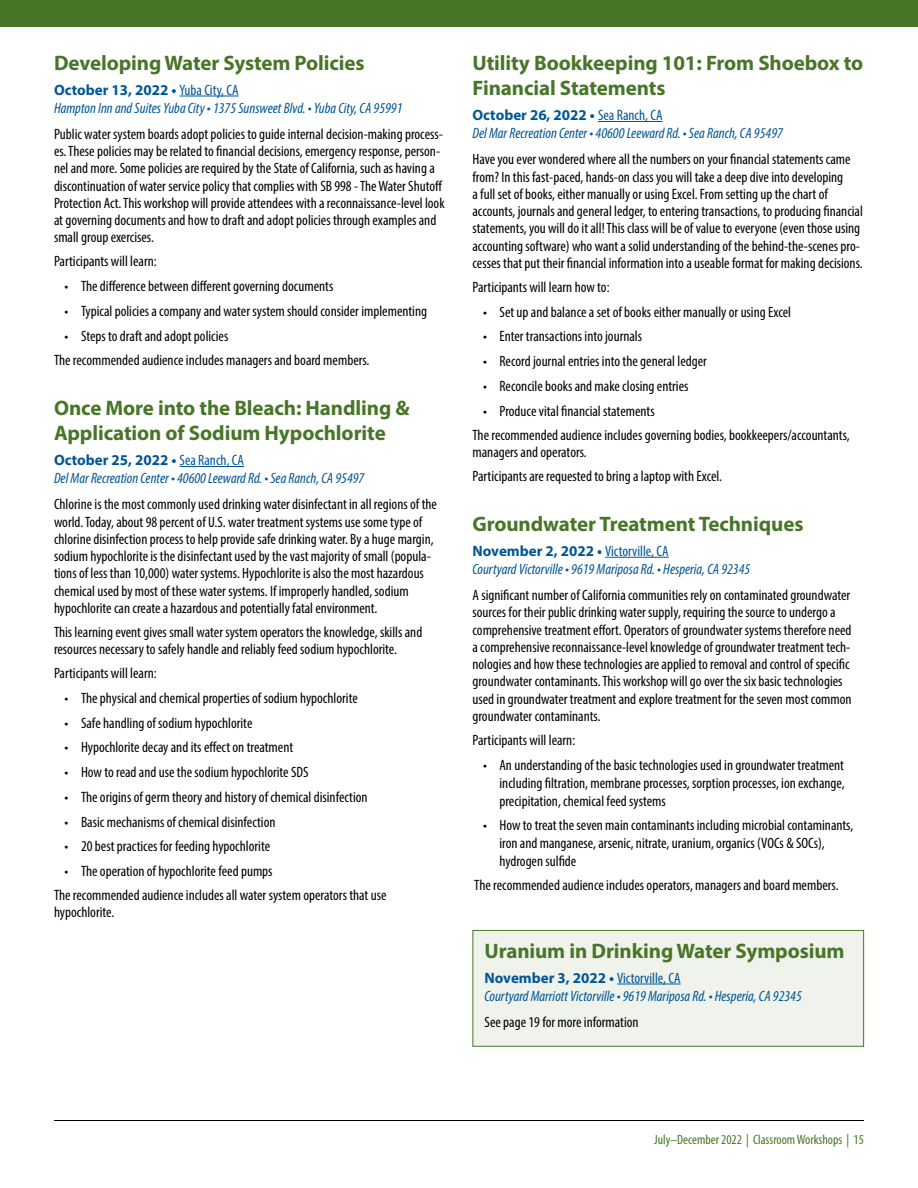
<style>
.page{position:relative;width:918px;height:1188px;background:#fff}
.page>*{position:absolute;margin:0;border:0;box-sizing:border-box;transform-origin:0 0}
.t1{font:700 21px/25.5px "Myriad Pro";letter-spacing:-.005em;color:#487629}
.t2{font:condensed 15px/17.2px "Myriad Pro";color:#000}
.t3{font:italic condensed 15px/18px "Myriad Pro";color:#005695}
.t4{font:condensed 13.5px "Myriad Pro";color:#487629}
.s1{font-weight:700;font-style:normal;font-stretch:normal}
.s2{font-style:normal}
</style>
<div class="page">
<hr style="left:54px;top:1120px;width:810px;height:1px;background:#000">
<div style="left:472px;top:930px;width:392px;height:117px;background:#eff3ec;border:1px solid #487629"></div>
<div style="left:0;top:0;width:918px;height:27px;background:#487629"></div>
<hr style="left:180px;top:96px;width:59px;height:1px;background:#005695">
<hr style="left:180px;top:466px;width:64px;height:1px;background:#005695">
<hr style="left:598px;top:121px;width:65px;height:1px;background:#005695">
<hr style="left:605px;top:557px;width:64px;height:1px;background:#005695">
<hr style="left:617px;top:984px;width:64px;height:1px;background:#005695">
<h1 class="t1" style="left:54px;top:49px;width:312px">Developing Water System Policies</h1>
<p class="t3" style="left:54px;top:80px;width:350px"><span class="s1">October 13, 2022 •</span> <span class="s2">Yuba City, CA<br></span>Hampton Inn and Suites Yuba City • 1375 Sunsweet Blvd. • Yuba City, CA 95991</p>
<p class="t2" style="left:54px;top:125px;width:392px">Public water system boards adopt policies to guide internal decision-making process&shy;es. These policies may be related to financial decisions, emergency response, person&shy;nel and more. Some policies are required by the State of California, such as having a discontinuation of water service policy that complies with SB 998 - The Water Shutoff Protection Act. This workshop will provide attendees with a reconnaissance-level look at governing documents and how to draft and adopt policies through examples and small group exercises.</p>
<p class="t2" style="left:54px;top:252px;width:104px">Participants will learn:</p>
<p class="t2" style="left:64px;top:277px;width:270px">• The difference between different governing documents</p>
<p class="t2" style="left:64px;top:302px;width:364px">• Typical policies a company and water system should consider implementing</p>
<p class="t2" style="left:54px;top:323px;width:317px;line-height:24px;text-indent:10px">• Steps to draft and adopt policies<br>The recommended audience includes managers and board members.</p>
<h1 class="t1" style="left:54px;top:394px;width:357px">Once More into the Bleach: Handling &amp;<br>Application of Sodium Hypochlorite</h1>
<p class="t3" style="left:54px;top:451px;width:312px"><span class="s1">October 25, 2022 •</span> <span class="s2">Sea Ranch, CA<br></span>Del Mar Recreation Center • 40600 Leeward Rd. • Sea Ranch, CA 95497</p>
<p class="t2" style="left:54px;top:495px;width:385px">Chlorine is the most commonly used drinking water disinfectant in all regions of the world. Today, about 98 percent of U.S. water treatment systems use some type of chlorine disinfection process to help provide safe drinking water. By a huge margin, sodium hypochlorite is the disinfectant used by the vast majority of small (popula&shy;tions of less than 10,000) water systems. Hypochlorite is also the most hazardous chemical used by most of these water systems. If improperly handled, sodium hypochlorite can create a hazardous and potentially fatal environment.</p>
<p class="t2" style="left:54px;top:623px;width:370px">This learning event gives small water system operators the knowledge, skills and resources necessary to safely handle and reliably feed sodium hypochlorite.</p>
<p class="t2" style="left:54px;top:664px;width:104px">Participants will learn:</p>
<p class="t2" style="left:64px;top:689px;width:295px">• The physical and chemical properties of sodium hypochlorite</p>
<p class="t2" style="left:64px;top:714px;width:189px">• Safe handling of sodium hypochlorite</p>
<p class="t2" style="left:64px;top:738px;width:230px">• Hypochlorite decay and its effect on treatment</p>
<p class="t2" style="left:64px;top:763px;width:246px">• How to read and use the sodium hypochlorite SDS</p>
<p class="t2" style="left:64px;top:788px;width:305px">• The origins of germ theory and history of chemical disinfection</p>
<p class="t2" style="left:64px;top:813px;width:213px">• Basic mechanisms of chemical disinfection</p>
<p class="t2" style="left:64px;top:837px;width:207px">• 20 best practices for feeding hypochlorite</p>
<p class="t2" style="left:54px;top:859px;width:334px;line-height:24px;text-indent:10px">• The operation of hypochlorite feed pumps<br>The recommended audience includes all water system operators that use</p>
<p class="t2" style="left:54px;top:903px;width:62px">hypochlorite.</p>
<h1 class="t1" style="left:472px;top:49px;width:392px">Utility Bookkeeping 101: From Shoebox to<br>Financial Statements</h1>
<p class="t3" style="left:472px;top:106px;width:312px"><span class="s1">October 26, 2022 •</span> <span class="s2">Sea Ranch, CA<br></span>Del Mar Recreation Center • 40600 Leeward Rd. • Sea Ranch, CA 95497</p>
<p class="t2" style="left:472px;top:150px;width:392px">Have you ever wondered where all the numbers on your financial statements came from? In this fast-paced, hands-on class you will take a deep dive into developing<br>a full set of books, either manually or using Excel. From setting up the chart of accounts, journals and general ledger, to entering transactions, to producing financial statements, you will do it all! This class will be of value to everyone (even those using accounting software) who want a solid understanding of the behind-the-scenes pro&shy;cesses that put their financial information into a useable format for making decisions.</p>
<p class="t2" style="left:472px;top:278px;width:139px">Participants will learn how to:</p>
<p class="t2" style="left:483px;top:303px;width:310px">• Set up and balance a set of books either manually or using Excel</p>
<p class="t2" style="left:483px;top:327px;width:161px">• Enter transactions into journals</p>
<p class="t2" style="left:483px;top:352px;width:225px">• Record journal entries into the general ledger</p>
<p class="t2" style="left:483px;top:377px;width:207px">• Reconcile books and make closing entries</p>
<p class="t2" style="left:472px;top:398px;width:379px;line-height:24px;text-indent:10px">• Produce vital financial statements<br>The recommended audience includes governing bodies, bookkeepers/accountants,</p>
<p class="t2" style="left:472px;top:440px;width:251px;line-height:24px">managers and operators.<br>Participants are requested to bring a laptop with Excel.</p>
<h1 class="t1" style="left:472px;top:510px;width:332px">Groundwater Treatment Techniques</h1>
<p class="t3" style="left:472px;top:542px;width:279px"><span class="s1">November 2, 2022 •</span> <span class="s2">Victorville, CA<br></span>Courtyard Victorville • 9619 Mariposa Rd. • Hesperia, CA 92345</p>
<p class="t2" style="left:472px;top:586px;width:381px">A significant number of California communities rely on contaminated groundwater sources for their public drinking water supply, requiring the source to undergo a comprehensive treatment effort. Operators of groundwater systems therefore need a comprehensive reconnaissance-level knowledge of groundwater treatment tech&shy;nologies and how these technologies are applied to removal and control of specific groundwater contaminants. This workshop will go over the six basic technologies used in groundwater treatment and explore treatment for the seven most common groundwater contaminants.</p>
<p class="t2" style="left:472px;top:731px;width:104px">Participants will learn:</p>
<p class="t2" style="left:500px;top:755px;width:347px;line-height:18px;text-align:justify;text-indent:-16px">• An understanding of the basic technologies used in groundwater treatment including filtration, membrane processes, sorption processes, ion exchange, precipitation, chemical feed systems</p>
<p class="t2" style="left:500px;top:816px;width:355px;line-height:18px;text-indent:-16px">• How to treat the seven main contaminants including microbial contaminants, iron and manganese, arsenic, nitrate, uranium, organics (VOCs &amp; SOCs), hydrogen sulfide</p>
<p class="t2" style="left:474px;top:876px;width:366px">The recommended audience includes operators, managers and board members.</p>
<h1 class="t1" style="left:484px;top:937px;width:362px">Uranium in Drinking Water Symposium</h1>
<p class="t3" style="left:484px;top:968px;width:318px"><span class="s1">November 3, 2022 •</span> <span class="s2">Victorville, CA<br></span>Courtyard Marriott Victorville • 9619 Mariposa Rd. • Hesperia, CA 92345</p>
<p class="t2" style="left:484px;top:1013px;width:156px">See page 19 for more information</p>
<p class="t4" style="left:654px;top:1132px;width:211px">July–December 2022 | Classroom Workshops | 15</p>
</div>
